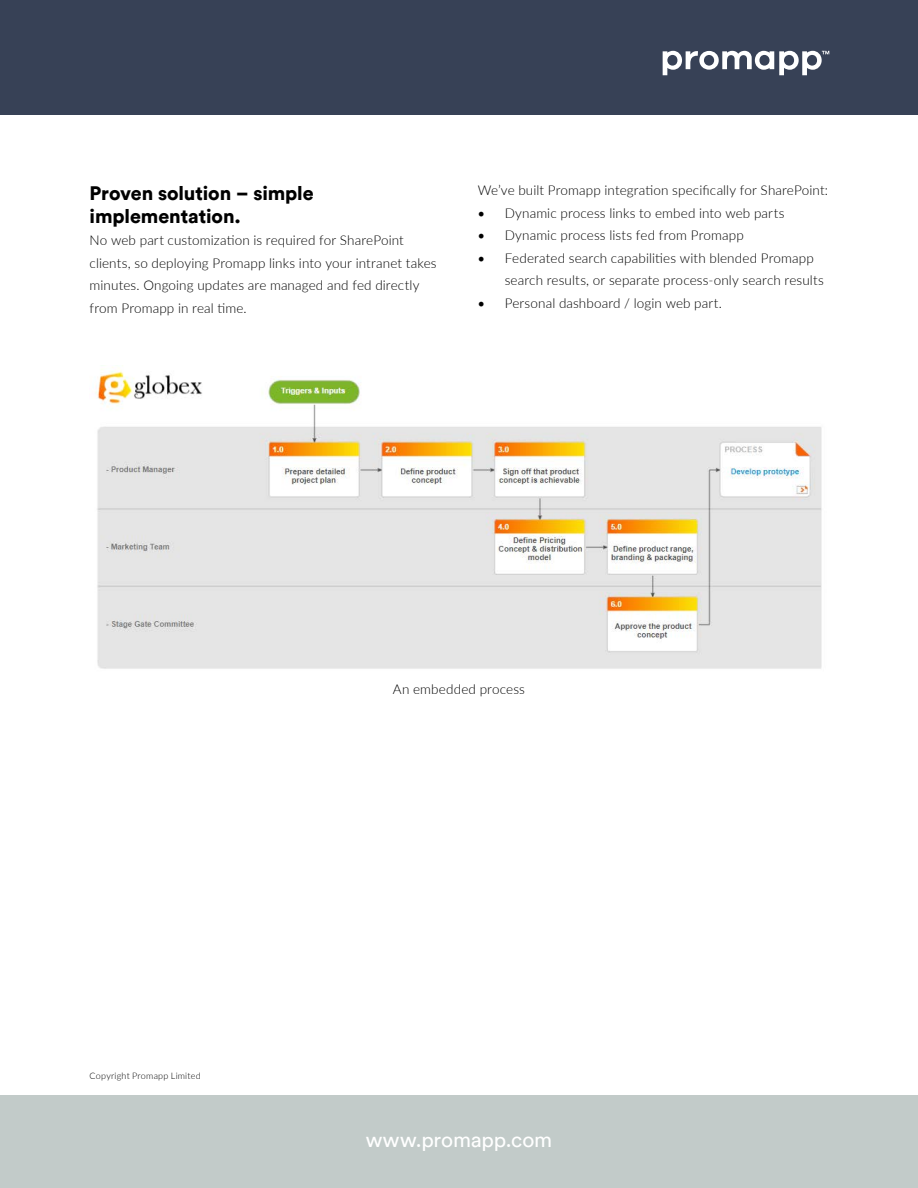
<style>
.page{position:relative;width:918px;height:1188px;background:#fff}
.page>*{position:absolute;margin:0;border:0;box-sizing:border-box;transform-origin:0 0}
.t1{font:21px "Circular";letter-spacing:-.005em;color:#fff}
.t2{font:900 19.5px/22.5px "Circular";letter-spacing:-.005em;color:#000}
.t3{font:300 13.5px/22.5px "Lato";letter-spacing:.01em;color:#000}
.t4{font:300 9px "Lato";letter-spacing:.025em;color:#000}
.s1{font-family:"Minion Pro";font-weight:400;font-size:18px}
</style>
<div class="page">
<div style="left:0;top:0;width:918px;height:115px;background:#374156"></div>
<svg style="left:663px;top:51px;width:166px;height:24px"></svg>
<div style="left:0;top:1096px;width:918px;height:92px;background:#c2cbc9"></div>
<img style="left:96px;top:367px;width:726px;height:302px">
<h2 class="t2" style="left:90px;top:182px;width:226px">Proven solution – simple implementation.</h2>
<p class="t3" style="left:90px;top:229px;width:349px">No web part customization is required for SharePoint clients, so deploying Promapp links into your intranet takes minutes. Ongoing updates are managed and fed directly from Promapp in real time.</p>
<p class="t3" style="left:478px;top:179px;width:352px">We’ve built Promapp integration specifically for SharePoint:</p>
<p class="t3" style="left:478px;top:201px;width:308px"><span class="s1">•</span> Dynamic process links to embed into web parts</p>
<p class="t3" style="left:478px;top:224px;width:268px"><span class="s1">•</span> Dynamic process lists fed from Promapp</p>
<p class="t3" style="left:505px;top:246px;width:321px;text-indent:-27px"><span class="s1">•</span> Federated search capabilities with blended Promapp search results, or separate process-only search results</p>
<p class="t3" style="left:478px;top:291px;width:246px"><span class="s1">•</span> Personal dashboard / login web part.</p>
<p class="t4" style="left:90px;top:1070px;width:113px">Copyright Promapp Limited</p>
<p class="t3" style="left:393px;top:678px;width:134px">An embedded process</p>
<h1 class="t1" style="left:366px;top:1127px;width:188px">www.promapp.com</h1>
</div>
